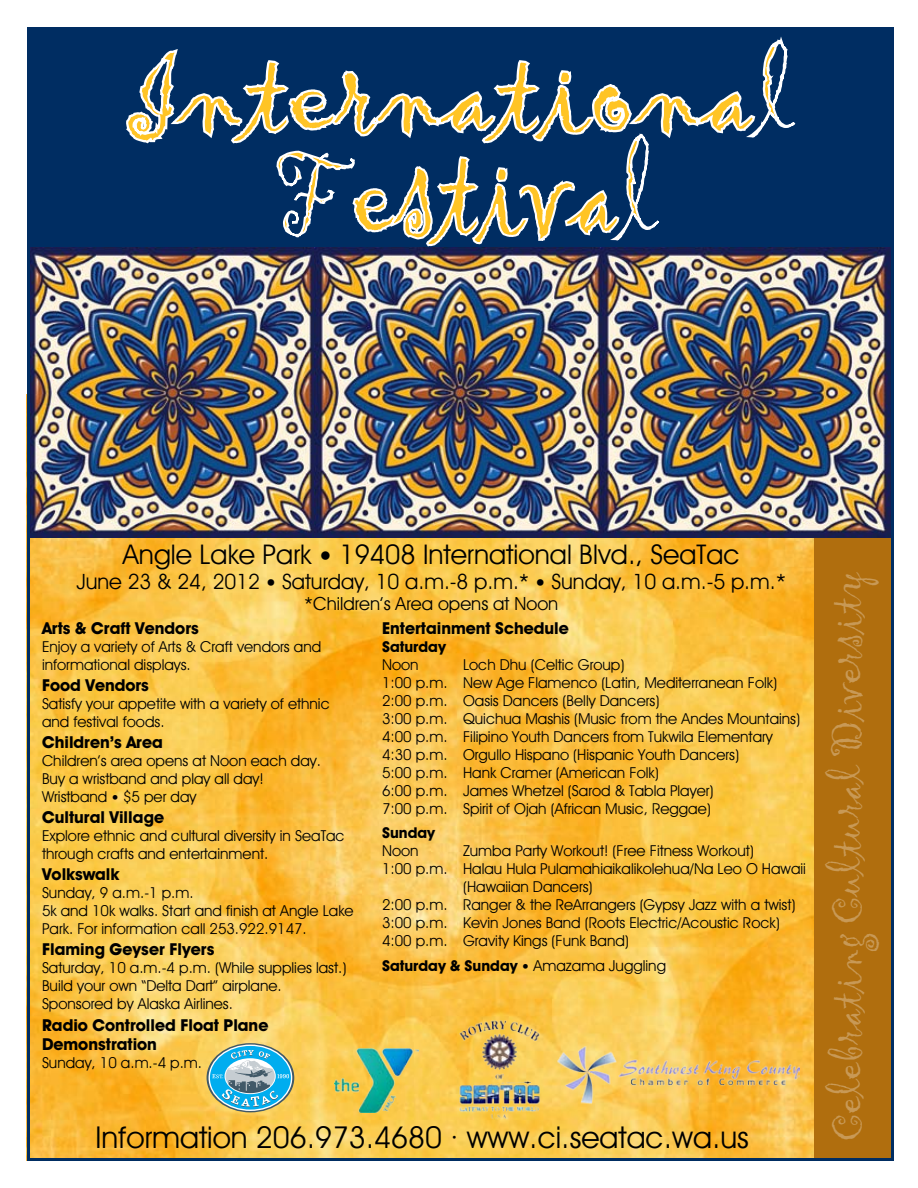
<style>
.page{position:relative;width:918px;height:1188px;background:#fff}
.page>*{position:absolute;margin:0;border:0;box-sizing:border-box;transform-origin:0 0}
.t1{font:44.7px "Gigi";letter-spacing:-.005em;color:#c89956}
.t2{font:30px "Avant Guard Regular SWFTE";color:#000}
.t3{font:27px "Avant Guard Regular SWFTE";color:#000}
.t4{font:21px "Avant Guard Regular SWFTE";color:#000}
.t5{font:18px "Avant Guard Regular SWFTE";color:#000}
.t6{font:16.5px/19.8px "Avant Guard Bold SWFTE";color:#000}
.t7{font:15px/18px "Avant Guard Regular SWFTE";color:#000}
.t8{font:15px "Avant Guard Bold SWFTE";color:#000}
.s1{font-family:"Calibri"}
.s2{font-family:"Avant Guard Regular SWFTE"}
</style>
<div class="page">
<img style="left:31px;top:537px;width:783px;height:620px">
<div style="left:27px;top:27px;width:864px;height:233px;background:#002d62"></div>
<svg style="left:207px;top:1043px;width:87px;height:69px"></svg>
<svg style="left:209px;top:1045px;width:83px;height:66px"></svg>
<svg style="left:210px;top:1046px;width:81px;height:64px"></svg>
<svg style="left:212px;top:1050px;width:77px;height:57px;background:#64b5cf"></svg>
<img style="left:335px;top:1049px;width:83px;height:63px">
<div style="left:814px;top:526px;width:77px;height:635px;background:#b06e0e"></div>
<img style="left:456px;top:1018px;width:88px;height:105px">
<img style="left:553px;top:1043px;width:247px;height:69px">
<svg style="left:126px;top:37px;width:670px;height:107px"></svg>
<svg style="left:275px;top:111px;width:386px;height:136px"></svg>
<img style="left:31px;top:247px;width:284px;height:290px">
<img style="left:315px;top:247px;width:285px;height:290px">
<img style="left:600px;top:247px;width:290px;height:290px">
<h3 class="t3" style="left:123px;top:538px;width:619px">Angle Lake Park <span class="s1">•</span> 19408 International Blvd., SeaTac</h3>
<h3 class="t4" style="left:76px;top:569px;width:711px">June 23 &amp; 24, 2012 <span class="s1">•</span> Saturday, 10 a.m.-8 p.m.* <span class="s1">•</span> Sunday, 10 a.m.-5 p.m.*</h3>
<p class="t5" style="left:304px;top:593px;width:256px">*Children’s Area opens at Noon</p>
<p class="t6" style="left:42px;top:618px;width:158px">Arts &amp; Craft Vendors</p>
<p class="t7" style="left:42px;top:637px;width:281px">Enjoy a variety of Arts &amp; Craft vendors and informational displays.</p>
<p class="t6" style="left:42px;top:675px;width:109px">Food Vendors</p>
<p class="t7" style="left:42px;top:694px;width:289px">Satisfy your appetite with a variety of ethnic and festival foods.</p>
<p class="t6" style="left:42px;top:732px;width:122px">Children’s Area</p>
<p class="t7" style="left:42px;top:751px;width:281px">Children’s area opens at Noon each day.<br>Buy a wristband and play all day!<br>Wristband <span class="s1">•</span> $5 per day</p>
<p class="t6" style="left:42px;top:807px;width:124px">Cultural Village</p>
<p class="t7" style="left:42px;top:827px;width:304px">Explore ethnic and cultural diversity in SeaTac through crafts and entertainment.</p>
<p class="t6" style="left:42px;top:864px;width:79px">Volkswalk</p>
<p class="t7" style="left:42px;top:884px;width:313px">Sunday, 9 a.m.-1 p.m.<br>5k and 10k walks. Start and finish at Angle Lake<br>Park. For information call 253.922.9147.</p>
<p class="t6" style="left:42px;top:939px;width:174px">Flaming Geyser Flyers</p>
<p class="t7" style="left:42px;top:959px;width:306px">Saturday, 10 a.m.-4 p.m. (While supplies last.)<br>Build your own “Delta Dart” airplane.<br>Sponsored by Alaska Airlines.</p>
<p class="t6" style="left:42px;top:1015px;width:228px">Radio Controlled Float Plane<br>Demonstration</p>
<p class="t7" style="left:42px;top:1054px;width:162px">Sunday, 10 a.m.-4 p.m.</p>
<p class="t6" style="left:382px;top:618px;width:188px">Entertainment Schedule</p>
<p class="t8" style="left:382px;top:637px;width:65px">Saturday</p>
<p class="t7" style="left:382px;top:655px;width:38px">Noon</p>
<p class="t7" style="left:382px;top:655px;width:420px;text-indent:81px">Loch Dhu (Celtic Group)<br>1:00 p.m. New Age Flamenco (Latin, Mediterranean Folk)<br>2:00 p.m. Oasis Dancers (Belly Dancers)<br>3:00 p.m. Quichua Mashis (Music from the Andes Mountains)<br>4:00 p.m. Filipino Youth Dancers from Tukwila Elementary 4:30 p.m. Orgullo Hispano (Hispanic Youth Dancers)<br>5:00 p.m. Hank Cramer (American Folk)<br>6:00 p.m. James Whetzel (Sarod &amp; Tabla Player)<br>7:00 p.m. Spirit of Ojah (African Music, Reggae)</p>
<p class="t8" style="left:382px;top:824px;width:55px">Sunday</p>
<p class="t7" style="left:382px;top:842px;width:38px">Noon</p>
<p class="t7" style="left:463px;top:842px;width:292px">Zumba Party Workout! (Free Fitness Workout)</p>
<p class="t7" style="left:382px;top:860px;width:425px">1:00 p.m. Halau Hula Pulamahiaikalikolehua/Na Leo O Hawaii</p>
<p class="t7" style="left:463px;top:878px;width:131px">(Hawaiian Dancers)</p>
<p class="t7" style="left:382px;top:896px;width:415px">2:00 p.m. Ranger &amp; the ReArrangers (Gypsy Jazz with a twist)</p>
<p class="t7" style="left:382px;top:914px;width:399px">3:00 p.m. Kevin Jones Band (Roots Electric/Acoustic Rock)</p>
<p class="t7" style="left:382px;top:932px;width:248px">4:00 p.m. Gravity Kings (Funk Band)</p>
<p class="t8" style="left:382px;top:957px;width:285px">Saturday &amp; Sunday <span class="s1">•</span> <span class="s2">Amazama Juggling</span></p>
<h2 class="t2" style="left:95px;top:1119px;width:655px">Information 206.973.4680 • www.ci.seatac.wa.us</h2>
<h1 class="t1" style="left:818px;top:1141px;width:570px;rotate:-90deg">Celebrating Cultural Diversity</h1>
</div>
